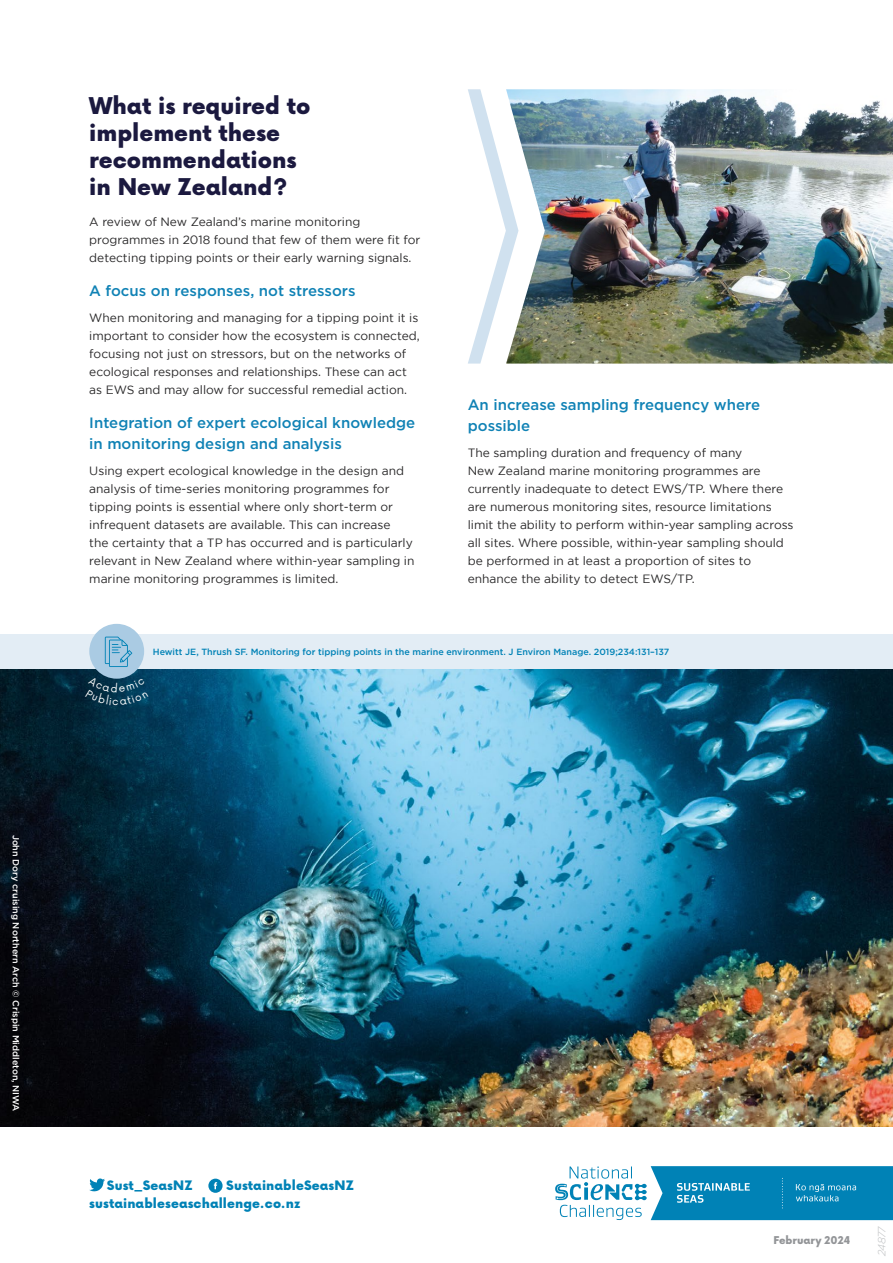
<style>
.page{position:relative;width:893px;height:1263px;background:#fff}
.page>*{position:absolute;margin:0;border:0;box-sizing:border-box;transform-origin:0 0}
.t1{font:900 22.5px/27px "Now";color:#1b193f}
.t2{font:500 15px/21px "Gotham";color:#1082b5}
.t3{font:900 12.75px/18px "Now";letter-spacing:.01em;color:#0082b6}
.t4{font:12px/18px "Gotham";color:#292829}
.t5{font:900 10.5px "Now";color:#939598}
.t6{font:italic 300 10.5px "Gotham";color:#bcbec0}
.t7{font:500 9px "Gotham";color:#0082b6}
.t8{font:500 9px "Gotham";color:#fff}
</style>
<div class="page">
<svg style="left:89px;top:1178px;width:16px;height:13px"></svg>
<svg style="left:208px;top:1178px;width:15px;height:15px"></svg>
<svg style="left:555px;top:1166px;width:338px;height:54px"></svg>
<img style="left:0;top:668px;width:893px;height:459px">
<svg style="left:468px;top:89px;width:38px;height:275px"></svg>
<img style="left:506px;top:89px;width:387px;height:275px">
<div style="left:2px;top:826px;width:27px;height:294px;background:#000;opacity:.75"></div>
<div style="left:0;top:634px;width:893px;height:34px;background:#e3edf5"></div>
<div style="left:89px;top:624px;width:55px;height:55px;background:#aacbe3;border-radius:50%"></div>
<svg style="left:105px;top:637px;width:27px;height:30px"></svg>
<svg style="left:85px;top:676px;width:63px;height:29px;background:#053852"></svg>
<h1 class="t1" style="left:89px;top:92px;width:223px">What is required to implement these recommendations in New Zealand?</h1>
<p class="t4" style="left:89px;top:212px;width:333px">A review of New Zealand’s marine monitoring programmes in 2018 found that few of them were fit for detecting tipping points or their early warning signals.</p>
<p class="t2" style="left:89px;top:279px;width:268px">A focus on responses, not stressors</p>
<p class="t4" style="left:89px;top:309px;width:332px">When monitoring and managing for a tipping point it is important to consider how the ecosystem is connected, focusing not just on stressors, but on the networks of ecological responses and relationships. These can act as EWS and may allow for successful remedial action.</p>
<p class="t2" style="left:89px;top:412px;width:327px">Integration of expert ecological knowledge in monitoring design and analysis</p>
<p class="t4" style="left:89px;top:462px;width:327px">Using expert ecological knowledge in the design and analysis of time-series monitoring programmes for tipping points is essential where only short-term or infrequent datasets are available. This can increase<br>the certainty that a TP has occurred and is particularly relevant in New Zealand where within-year sampling in marine monitoring programmes is limited.</p>
<p class="t2" style="left:468px;top:394px;width:294px">An increase sampling frequency where possible</p>
<p class="t4" style="left:468px;top:444px;width:327px">The sampling duration and frequency of many<br>New Zealand marine monitoring programmes are currently inadequate to detect EWS/TP. Where there are numerous monitoring sites, resource limitations limit the ability to perform within-year sampling across all sites. Where possible, within-year sampling should be performed in at least a proportion of sites to enhance the ability to detect EWS/TP.</p>
<p class="t7" style="left:153px;top:646px;width:518px">Hewitt JE, Thrush SF. Monitoring for tipping points in the marine environment. J Environ Manage. 2019;234:131–137</p>
<p class="t8" style="left:22px;top:834px;width:278px;rotate:90deg">John Dory cruising Northern Arch © Crispin Middleton, NIWA</p>
<p class="t3" style="left:89px;top:1176px;width:266px;text-indent:137px">SustainableSeasNZ sustainableseaschallenge.co.nz</p>
<p class="t3" style="left:107px;top:1176px;width:87px">Sust_SeasNZ</p>
<p class="t5" style="left:773px;top:1233px;width:78px">February 2024</p>
<p class="t6" style="left:875px;top:1256px;width:32px;rotate:-90deg">24877</p>
</div>
